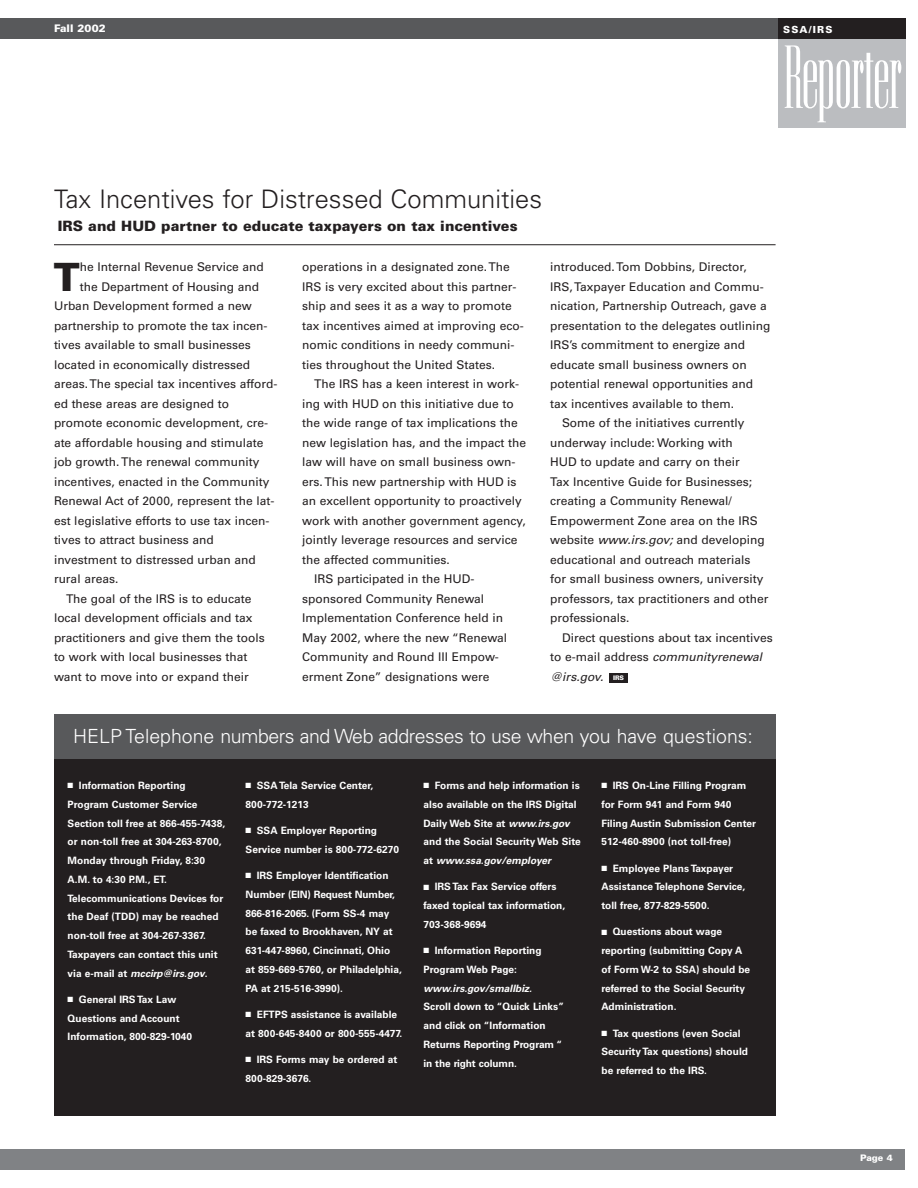
<style>
.page{position:relative;width:918px;height:1188px;background:#fff}
.page>*{position:absolute;margin:0;border:0;box-sizing:border-box;transform-origin:0 0}
.t1{font:77.85px "Ultra Condensed Serif";letter-spacing:-.03em;color:#fff}
.t2{font:900 39px "Univers";color:#231f20}
.t3{font:300 25.5px "Univers";color:#231f20}
.t4{font:300 19.5px "Univers";letter-spacing:-.02em;color:#fff}
.t5{font:900 14.25px "Univers";color:#231f20}
.t6{font:12px/19.5px "Univers";color:#231f20}
.t7{font:italic 12px "Univers";color:#231f20}
.t8{font:900 10.5px "Univers";color:#fff}
.t9{font:700 10.2px/18.8px "Univers";color:#fff}
.t10{font:italic 700 10.2px "Univers";color:#fff}
.t11{font:900 9.75px "Univers";letter-spacing:.125em;color:#fff}
.t12{font:900 9px "Univers";color:#fff}
.t13{font:900 6.3px "Univers";color:#fff}
.s1{font-style:italic}
.s2{font-style:normal}
</style>
<div class="page">
<div style="left:0;top:18px;width:905px;height:21px;background:#58595b"></div>
<div style="left:778px;top:30px;width:128px;height:97px;background:#bbbdc0"></div>
<div style="left:778px;top:18px;width:128px;height:21px;background:#231f20"></div>
<div style="left:0;top:1149px;width:905px;height:21px;background:#808285"></div>
<div style="left:54px;top:755px;width:722px;height:361px;background:#231f20"></div>
<div style="left:54px;top:714px;width:722px;height:44px;background:#58595b"></div>
<hr style="left:54px;top:244px;width:722px;height:1px;background:#231f20">
<div style="left:609px;top:673px;width:19px;height:10px;background:#231f20"></div>
<p class="t8" style="left:54px;top:24px;width:53px">Fall 2002</p>
<p class="t11" style="left:783px;top:26px;width:51px">SSA/IRS</p>
<h1 class="t1" style="left:783px;top:42px;width:122px">Reporter</h1>
<h3 class="t3" style="left:54px;top:190px;width:490px">Tax Incentives for Distressed Communities</h3>
<p class="t5" style="left:58px;top:221px;width:461px">IRS and HUD partner to educate taxpayers on tax incentives</p>
<h2 class="t2" style="left:54px;top:263px;width:28px">T</h2>
<p class="t6" style="left:80px;top:258px;width:186px">he Internal Revenue Service and</p>
<p class="t6" style="left:80px;top:278px;width:181px">the Department of Housing and</p>
<p class="t6" style="left:54px;top:297px;width:199px">Urban Development formed a new</p>
<p class="t6" style="left:54px;top:317px;width:215px">partnership to promote the tax incen-</p>
<p class="t6" style="left:54px;top:336px;width:198px">tives available to small businesses</p>
<p class="t6" style="left:54px;top:356px;width:198px">located in economically distressed</p>
<p class="t6" style="left:54px;top:375px;width:225px">areas. The special tax incentives afford-</p>
<p class="t6" style="left:54px;top:395px;width:177px">ed these areas are designed to</p>
<p class="t6" style="left:54px;top:414px;width:216px">promote economic development, cre-</p>
<p class="t6" style="left:54px;top:434px;width:211px">ate affordable housing and stimulate</p>
<p class="t6" style="left:54px;top:453px;width:207px">job growth. The renewal community</p>
<p class="t6" style="left:54px;top:473px;width:217px">incentives, enacted in the Community</p>
<p class="t6" style="left:54px;top:492px;width:222px">Renewal Act of 2000, represent the lat-</p>
<p class="t6" style="left:54px;top:512px;width:217px">est legislative efforts to use tax incen-</p>
<p class="t6" style="left:54px;top:531px;width:161px">tives to attract business and</p>
<p class="t6" style="left:54px;top:551px;width:203px">investment to distressed urban and</p>
<p class="t6" style="left:54px;top:570px;width:66px">rural areas.</p>
<p class="t6" style="left:66px;top:590px;width:187px">The goal of the IRS is to educate</p>
<p class="t6" style="left:54px;top:609px;width:200px">local development officials and tax</p>
<p class="t6" style="left:54px;top:629px;width:212px">practitioners and give them the tools</p>
<p class="t6" style="left:54px;top:648px;width:195px">to work with local businesses that</p>
<p class="t6" style="left:54px;top:668px;width:196px">want to move into or expand their</p>
<p class="t6" style="left:302px;top:258px;width:223px">operations in a designated zone. The IRS is very excited about this partner&shy;ship and sees it as a way to promote tax incentives aimed at improving eco&shy;nomic conditions in needy communi&shy;ties throughout the United States.</p>
<p class="t6" style="left:314px;top:375px;width:207px">The IRS has a keen interest in work-</p>
<p class="t6" style="left:302px;top:395px;width:213px">ing with HUD on this initiative due to</p>
<p class="t6" style="left:302px;top:414px;width:217px">the wide range of tax implications the</p>
<p class="t6" style="left:302px;top:434px;width:225px">new legislation has, and the impact the</p>
<p class="t6" style="left:302px;top:453px;width:215px">law will have on small business own-</p>
<p class="t6" style="left:302px;top:473px;width:216px">ers. This new partnership with HUD is</p>
<p class="t6" style="left:302px;top:492px;width:221px">an excellent opportunity to proactively</p>
<p class="t6" style="left:302px;top:512px;width:225px">work with another government agency,</p>
<p class="t6" style="left:302px;top:531px;width:217px">jointly leverage resources and service</p>
<p class="t6" style="left:302px;top:551px;width:149px">the affected communities.</p>
<p class="t6" style="left:314px;top:570px;width:162px">IRS participated in the HUD-</p>
<p class="t6" style="left:302px;top:590px;width:184px">sponsored Community Renewal</p>
<p class="t6" style="left:302px;top:609px;width:202px">Implementation Conference held in</p>
<p class="t6" style="left:302px;top:629px;width:207px">May 2002, where the new “Renewal</p>
<p class="t6" style="left:302px;top:648px;width:198px">Community and Round III Empow-</p>
<p class="t6" style="left:302px;top:668px;width:189px">erment Zone” designations were</p>
<p class="t6" style="left:550px;top:258px;width:198px">introduced. Tom Dobbins, Director,</p>
<p class="t6" style="left:550px;top:278px;width:215px">IRS, Taxpayer Education and Commu-</p>
<p class="t6" style="left:550px;top:297px;width:218px">nication, Partnership Outreach, gave a</p>
<p class="t6" style="left:550px;top:317px;width:222px">presentation to the delegates outlining</p>
<p class="t6" style="left:550px;top:336px;width:197px">IRS’s commitment to energize and</p>
<p class="t6" style="left:550px;top:356px;width:198px">educate small business owners on</p>
<p class="t6" style="left:550px;top:375px;width:205px">potential renewal opportunities and</p>
<p class="t6" style="left:550px;top:395px;width:186px">tax incentives available to them.</p>
<p class="t6" style="left:562px;top:414px;width:184px">Some of the initiatives currently</p>
<p class="t6" style="left:550px;top:434px;width:184px">underway include: Working with</p>
<p class="t6" style="left:550px;top:453px;width:191px">HUD to update and carry on their</p>
<p class="t6" style="left:550px;top:473px;width:204px">Tax Incentive Guide for Businesses;</p>
<p class="t6" style="left:550px;top:492px;width:183px">creating a Community Renewal/</p>
<p class="t6" style="left:550px;top:512px;width:209px">Empowerment Zone area on the IRS</p>
<p class="t6" style="left:550px;top:531px;width:216px">website <span class="s1">www.irs.gov;</span> and developing</p>
<p class="t6" style="left:550px;top:551px;width:202px">educational and outreach materials</p>
<p class="t6" style="left:550px;top:570px;width:215px">for small business owners, university</p>
<p class="t6" style="left:550px;top:590px;width:220px">professors, tax practitioners and other</p>
<p class="t6" style="left:550px;top:609px;width:81px">professionals.</p>
<p class="t6" style="left:562px;top:629px;width:212px">Direct questions about tax incentives</p>
<p class="t7" style="left:550px;top:652px;width:214px"><span class="s2">to e-mail address</span> communityrenewal</p>
<p class="t7" style="left:550px;top:672px;width:55px">@irs.gov.</p>
<p class="t13" style="left:613px;top:676px;width:13px">IRS</p>
<h3 class="t4" style="left:73px;top:729px;width:681px">HELP Telephone numbers and Web addresses to use when you have questions:</h3>
<p class="t9" style="left:68px;top:777px;width:159px">■ Information Reporting<br>Program Customer Service<br>Section toll free at 866-455-7438, or non-toll free at 304-263-8700,<br>Monday through Friday, 8:30<br>A.M. to 4:30 P.M., ET.<br>Telecommunications Devices for the Deaf (TDD) may be reached non-toll free at 304-267-3367.<br>Taxpayers can contact this unit via e-mail at <span class="s1">mccirp@irs.gov</span>.</p>
<p class="t9" style="left:68px;top:991px;width:126px">■ General IRS Tax Law<br>Questions and Account<br>Information, 800-829-1040</p>
<p class="t9" style="left:246px;top:777px;width:129px">■ SSA Tela Service Center,<br>800-772-1213</p>
<p class="t9" style="left:246px;top:822px;width:155px">■ SSA Employer Reporting<br>Service number is 800-772-6270</p>
<p class="t9" style="left:246px;top:867px;width:158px">■ IRS Employer Identification<br>Number (EIN) Request Number,<br>866-816-2065. (Form SS-4 may be faxed to Brookhaven, NY at<br>631-447-8960, Cincinnati, Ohio at 859-669-5760, or Philadelphia,<br>PA at 215-516-3990).</p>
<p class="t9" style="left:246px;top:1006px;width:158px">■ EFTPS assistance is available at 800-645-8400 or 800-555-4477.</p>
<p class="t9" style="left:246px;top:1051px;width:153px">■ IRS Forms may be ordered at<br>800-829-3676.</p>
<p class="t9" style="left:424px;top:777px;width:159px">■ Forms and help information is also available on the IRS Digital<br>Daily Web Site at <span class="s1">www.irs.gov </span>and the Social Security Web Site at <span class="s1">www.ssa.gov/employer</span></p>
<p class="t9" style="left:424px;top:878px;width:143px">■ IRS Tax Fax Service offers faxed topical tax information,<br>703-368-9694</p>
<p class="t9" style="left:424px;top:942px;width:120px">■ Information Reporting<br>Program Web Page:</p>
<p class="t10" style="left:424px;top:984px;width:110px">www.irs.gov/smallbiz.</p>
<p class="t9" style="left:424px;top:998px;width:142px">Scroll down to “Quick Links” and click on “Information<br>Returns Reporting Program “ in the right column.</p>
<p class="t9" style="left:602px;top:777px;width:156px">■ IRS On-Line Filling Program for Form 941 and Form 940<br>Filing Austin Submission Center<br>512-460-8900 (not toll-free)</p>
<p class="t9" style="left:602px;top:860px;width:145px">■ Employee Plans Taxpayer<br>Assistance Telephone Service, toll free, 877-829-5500.</p>
<p class="t9" style="left:602px;top:923px;width:150px">■ Questions about wage reporting (submitting Copy A of Form W-2 to SSA) should be referred to the Social Security<br>Administration.</p>
<p class="t9" style="left:602px;top:1025px;width:148px">■ Tax questions (even Social<br>Security Tax questions) should be referred to the IRS.</p>
<p class="t12" style="left:860px;top:1155px;width:34px">Page 4</p>
</div>
